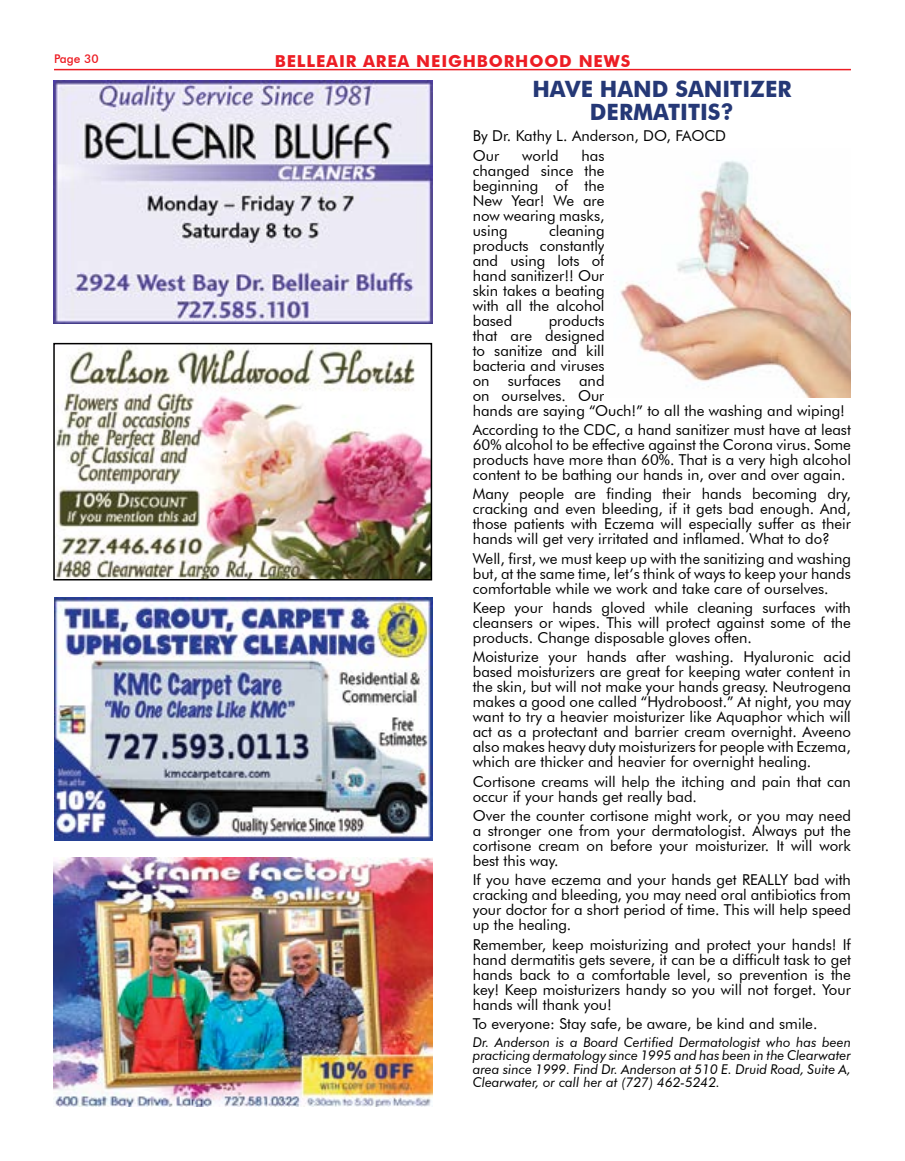
<style>
.page{position:relative;width:905px;height:1161px;background:#fff}
.page>*{position:absolute;margin:0;border:0;box-sizing:border-box;transform-origin:0 0}
.t1{font:700 22.5px/22.5px "Futura BT";color:#253876;text-align:center}
.t2{font:700 16.5px "Futura BT";letter-spacing:.05em;color:#ed1d24}
.t3{font:15px/15px "Futura BT";color:#000;text-align:justify}
.t4{font:italic 13.5px/13.5px "Futura BT";color:#000;text-align:justify}
.t5{font:500 12px "Futura BT";color:#ed1d24}
</style>
<div class="page">
<hr style="left:54px;top:69px;width:796px;height:1px;background:#ed1d24">
<img style="left:54px;top:80px;width:378px;height:243px">
<img style="left:54px;top:857px;width:378px;height:250px">
<img style="left:54px;top:597px;width:378px;height:243px">
<img style="left:56px;top:346px;width:373px;height:231px">
<div style="left:53px;top:343px;width:379px;height:237px;border:2px solid #000"></div>
<img style="left:620px;top:160px;width:230px;height:237px">
<p class="t5" style="left:54px;top:52px;width:46px">Page 30</p>
<p class="t2" style="left:275px;top:51px;width:357px">BELLEAIR AREA NEIGHBORHOOD NEWS</p>
<h1 class="t1" style="left:532px;top:78px;width:260px">HAVE HAND SANITIZER<br>DERMATITIS?</h1>
<p class="t3" style="left:472px;top:126px;width:255px;line-height:19.4px">By Dr. Kathy L. Anderson, DO, FAOCD<br>Our</p>
<p class="t3" style="left:472px;top:148px;width:133px;text-indent:109px">has changed since the beginning of the New Year! We are now wearing masks, using</p>
<p class="t3" style="left:522px;top:148px;width:38px">world</p>
<p class="t3" style="left:472px;top:223px;width:133px;text-indent:76px">cleaning products constantly and using lots of hand sanitizer!! Our skin takes a beating with all the alcohol based</p>
<p class="t3" style="left:472px;top:313px;width:374px;text-align:left;text-indent:76px">products<br>that are designed<br>to sanitize and kill<br>bacteria and viruses<br>on surfaces and<br>on ourselves. Our<br>hands are saying “Ouch!” to all the washing and wiping!</p>
<p class="t3" style="left:472px;top:422px;width:380px">According to the CDC, a hand sanitizer must have at least 60% alcohol to be effective against the Corona virus. Some products have more than 60%. That is a very high alcohol content to be bathing our hands in, over and over again.</p>
<p class="t3" style="left:472px;top:486px;width:380px">Many people are finding their hands becoming dry, cracking and even bleeding, if it gets bad enough. And, those patients with Eczema will especially suffer as their hands will get very irritated and inflamed. What to do?</p>
<p class="t3" style="left:472px;top:551px;width:380px">Well, first, we must keep up with the sanitizing and washing but, at the same time, let’s think of ways to keep your hands comfortable while we work and take care of ourselves.</p>
<p class="t3" style="left:472px;top:600px;width:380px">Keep your hands gloved while cleaning surfaces with cleansers or wipes. This will protect against some of the products. Change disposable gloves often.</p>
<p class="t3" style="left:472px;top:649px;width:380px">Moisturize your hands after washing. Hyaluronic acid based moisturizers are great for keeping water content in the skin, but will not make your hands greasy. Neutrogena makes a good one called “Hydroboost.” At night, you may want to try a heavier moisturizer like Aquaphor which will act as a protectant and barrier cream overnight. Aveeno also makes heavy duty moisturizers for people with Eczema, which are thicker and heavier for overnight healing.</p>
<p class="t3" style="left:472px;top:774px;width:379px">Cortisone creams will help the itching and pain that can occur if your hands get really bad.</p>
<p class="t3" style="left:472px;top:808px;width:380px">Over the counter cortisone might work, or you may need a stronger one from your dermatologist. Always put the cortisone cream on before your moisturizer. It will work best this way.</p>
<p class="t3" style="left:472px;top:872px;width:379px">If you have eczema and your hands get REALLY bad with cracking and bleeding, you may need oral antibiotics from your doctor for a short period of time. This will help speed up the healing.</p>
<p class="t3" style="left:472px;top:937px;width:380px">Remember, keep moisturizing and protect your hands! If hand dermatitis gets severe, it can be a difficult task to get hands back to a comfortable level, so prevention is the key! Keep moisturizers handy so you will not forget. Your hands will thank you!</p>
<p class="t3" style="left:472px;top:1016px;width:346px">To everyone: Stay safe, be aware, be kind and smile.</p>
<p class="t4" style="left:472px;top:1035px;width:380px">Dr. Anderson is a Board Certified Dermatologist who has been practicing dermatology since 1995 and has been in the Clearwater area since 1999. Find Dr. Anderson at 510 E. Druid Road, Suite A, Clearwater, or call her at (727) 462-5242.</p>
</div>
